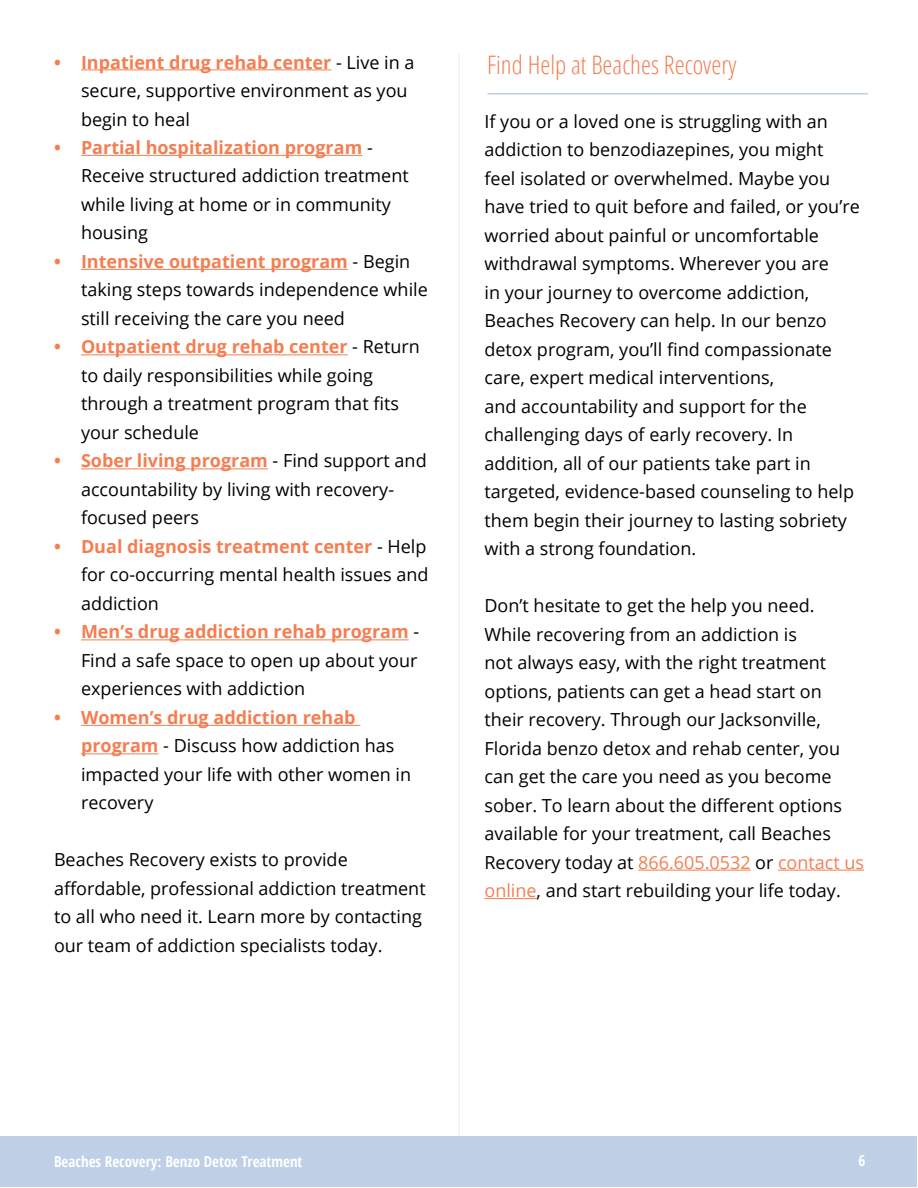
<style>
.page{position:relative;width:918px;height:1188px;background:#fff}
.page>*{position:absolute;margin:0;border:0;box-sizing:border-box;transform-origin:0 0}
.t1{font:300 condensed 25.5px "Open Sans";color:#f47e51}
.t2{font:18px/28.5px "Open Sans";color:#000}
.t3{font:18px "Open Sans";color:#000101}
.t4{font:700 15px "Open Sans Condensed";color:#fff}
.s1{font-weight:700;color:#f47e51}
.s2{color:#f47e51}
</style>
<div class="page">
<hr style="left:458px;top:54px;width:2px;height:1082px;background:#000">
<hr style="left:488px;top:93px;width:380px;height:1px;background:#becfe6">
<hr style="left:81px;top:69px;width:250px;height:1px;background:#f47e51">
<hr style="left:81px;top:155px;width:281px;height:1px;background:#f47e51">
<hr style="left:81px;top:269px;width:267px;height:1px;background:#f47e51">
<hr style="left:81px;top:354px;width:267px;height:1px;background:#f47e51">
<hr style="left:81px;top:468px;width:187px;height:1px;background:#f47e51">
<hr style="left:81px;top:639px;width:328px;height:1px;background:#f47e51">
<hr style="left:81px;top:725px;width:279px;height:1px;background:#f47e51">
<hr style="left:81px;top:753px;width:78px;height:1px;background:#f47e51">
<hr style="left:638px;top:870px;width:113px;height:1px;background:#f47e51">
<hr style="left:778px;top:870px;width:86px;height:1px;background:#f47e51">
<hr style="left:484px;top:898px;width:53px;height:1px;background:#f47e51">
<div style="left:1px;top:1136px;width:916px;height:51px;background:#becfe6"></div>
<p class="t2" style="left:81px;top:47px;width:335px;text-indent:-27px"><span class="s1">• Inpatient drug rehab center</span> - Live in a secure, supportive environment as you begin to heal</p>
<p class="t2" style="left:81px;top:133px;width:329px;text-indent:-27px"><span class="s1">• Partial hospitalization program</span> -<br>Receive structured addiction treatment while living at home or in community housing</p>
<p class="t2" style="left:81px;top:247px;width:348px;text-indent:-27px"><span class="s1">• Intensive outpatient program</span> - Begin taking steps towards independence while still receiving the care you need</p>
<p class="t2" style="left:81px;top:332px;width:340px;text-indent:-27px"><span class="s1">• Outpatient drug rehab center</span> - Return to daily responsibilities while going through a treatment program that fits your schedule</p>
<p class="t2" style="left:54px;top:446px;width:374px;text-align:center"><span class="s1">• Sober living program</span> - Find support and accountability by living with recovery-</p>
<p class="t3" style="left:81px;top:506px;width:120px">focused peers</p>
<p class="t2" style="left:81px;top:532px;width:349px;text-align:justify;text-indent:-27px"><span class="s1">• Dual diagnosis treatment center</span> - Help for co-occurring mental health issues and addiction</p>
<p class="t2" style="left:81px;top:617px;width:340px;text-align:justify;text-indent:-27px"><span class="s1">• Men’s drug addiction rehab program</span> - Find a safe space to open up about your experiences with addiction</p>
<p class="t2" style="left:81px;top:703px;width:332px;text-indent:-27px"><span class="s1">• Women’s drug addiction rehab program</span> - Discuss how addiction has impacted your life with other women in recovery</p>
<p class="t2" style="left:54px;top:845px;width:373px">Beaches Recovery exists to provide affordable, professional addiction treatment to all who need it. Learn more by contacting our team of addiction specialists today.</p>
<h1 class="t1" style="left:487px;top:47px;width:251px">Find Help at Beaches Recovery</h1>
<p class="t2" style="left:484px;top:107px;width:377px">If you or a loved one is struggling with an addiction to benzodiazepines, you might<br>feel isolated or overwhelmed. Maybe you have tried to quit before and failed, or you’re worried about painful or uncomfortable withdrawal symptoms. Wherever you are<br>in your journey to overcome addiction, Beaches Recovery can help. In our benzo detox program, you’ll find compassionate care, expert medical interventions,<br>and accountability and support for the challenging days of early recovery. In addition, all of our patients take part in targeted, evidence-based counseling to help them begin their journey to lasting sobriety with a strong foundation.</p>
<p class="t2" style="left:484px;top:591px;width:381px">Don’t hesitate to get the help you need.<br>While recovering from an addiction is<br>not always easy, with the right treatment options, patients can get a head start on their recovery. Through our Jacksonville, Florida benzo detox and rehab center, you can get the care you need as you become sober. To learn about the different options available for your treatment, call Beaches Recovery today at <span class="s2">866.605.0532</span> or <span class="s2">contact us online</span>, and start rebuilding your life today.</p>
<p class="t4" style="left:54px;top:1152px;width:250px">Beaches Recovery: Benzo Detox Treatment</p>
<p class="t4" style="left:859px;top:1150px;width:8px">6</p>
</div>
